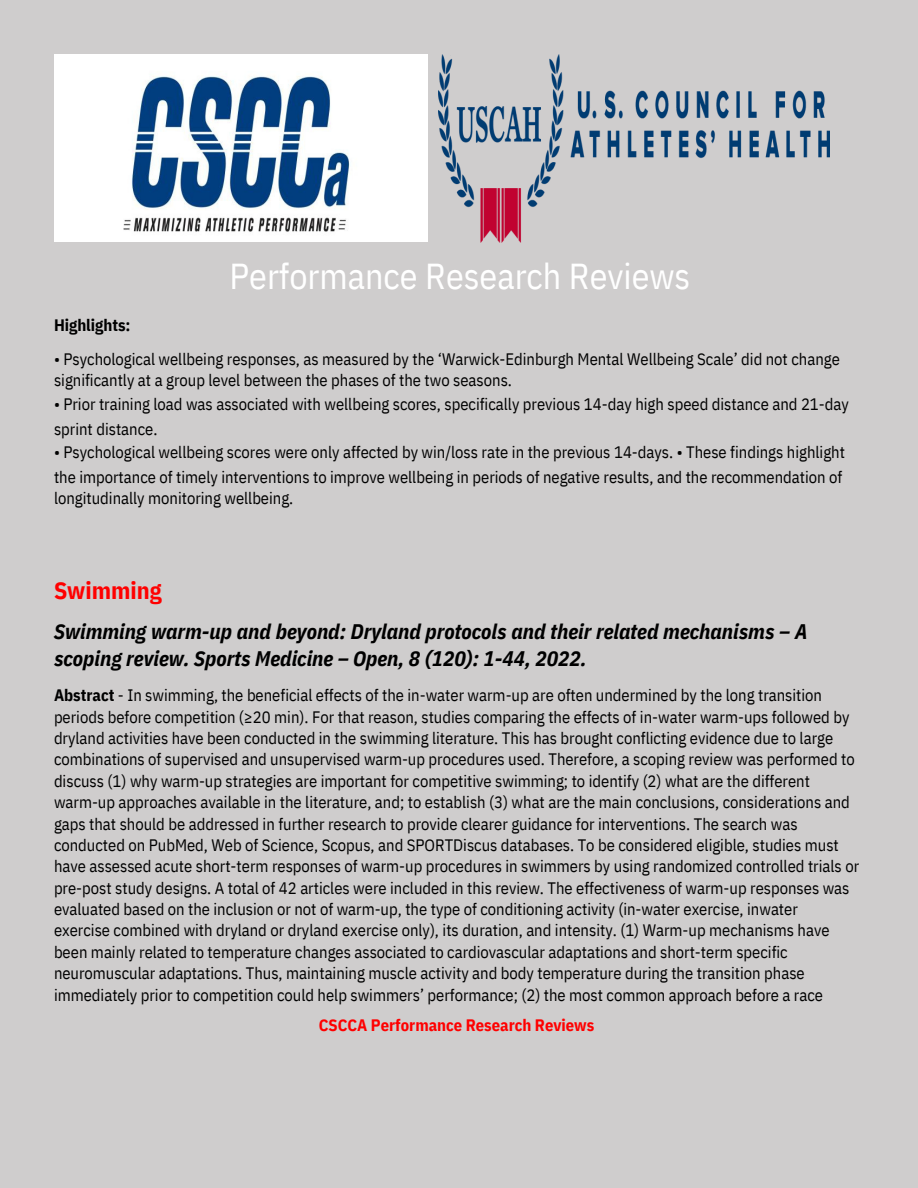
<style>
.page{position:relative;width:918px;height:1188px;background:#cfcdcd}
.page>*{position:absolute;margin:0;border:0;box-sizing:border-box;transform-origin:0 0}
.t1{font:36px "IBM Plex Sans Cond";color:#fff}
.t2{font:700 24px "IBM Plex Sans Cond";color:#f00}
.t3{font:italic 700 21px/27px "IBM Plex Sans Cond";color:#000}
.t4{font:16.5px/21.3px "IBM Plex Sans Cond";color:#000}
.t5{font:700 16.5px "IBM Plex Sans Cond";color:#f00}
.t6{font:700 16.5px "IBM Plex Sans Cond";color:#000}
.s1{font-weight:700}
</style>
<div class="page">
<img style="left:54px;top:54px;width:374px;height:188px">
<img style="left:439px;top:54px;width:390px;height:188px">
<h1 class="t1" style="left:230px;top:252px;width:462px">Performance Research Reviews</h1>
<p class="t6" style="left:54px;top:314px;width:78px">Highlights:</p>
<p class="t4" style="left:54px;top:348px;width:787px">• Psychological wellbeing responses, as measured by the ‘Warwick-Edinburgh Mental Wellbeing Scale’ did not change significantly at a group level between the phases of the two seasons.</p>
<p class="t4" style="left:54px;top:391px;width:796px;line-height:24.8px">• Prior training load was associated with wellbeing scores, specifically previous 14-day high speed distance and 21-day sprint distance.</p>
<p class="t4" style="left:54px;top:440px;width:792px;line-height:24.8px">• Psychological wellbeing scores were only affected by win/loss rate in the previous 14-days. • These findings highlight the importance of timely interventions to improve wellbeing in periods of negative results, and the recommendation of</p>
<p class="t4" style="left:54px;top:488px;width:241px">longitudinally monitoring wellbeing.</p>
<h2 class="t2" style="left:54px;top:574px;width:109px">Swimming</h2>
<p class="t3" style="left:54px;top:618px;width:755px">Swimming warm-up and beyond: Dryland protocols and their related mechanisms – A scoping review. Sports Medicine – Open, 8 (120): 1-44, 2022.</p>
<p class="t4" style="left:54px;top:684px;width:807px"><span class="s1">Abstract</span> - In swimming, the beneficial effects of the in-water warm-up are often undermined by the long transition periods before competition (≥20 min). For that reason, studies comparing the effects of in-water warm-ups followed by dryland activities have been conducted in the swimming literature. This has brought conflicting evidence due to large combinations of supervised and unsupervised warm-up procedures used. Therefore, a scoping review was performed to discuss (1) why warm-up strategies are important for competitive swimming; to identify (2) what are the different warm-up approaches available in the literature, and; to establish (3) what are the main conclusions, considerations and gaps that should be addressed in further research to provide clearer guidance for interventions. The search was conducted on PubMed, Web of Science, Scopus, and SPORTDiscus databases. To be considered eligible, studies must have assessed acute short-term responses of warm-up procedures in swimmers by using randomized controlled trials or pre-post study designs. A total of 42 articles were included in this review. The effectiveness of warm-up responses was evaluated based on the inclusion or not of warm-up, the type of conditioning activity (in-water exercise, inwater<br>exercise combined with dryland or dryland exercise only), its duration, and intensity. (1) Warm-up mechanisms have been mainly related to temperature changes associated to cardiovascular adaptations and short-term specific neuromuscular adaptations. Thus, maintaining muscle activity and body temperature during the transition phase immediately prior to competition could help swimmers’ performance; (2) the most common approach before a race</p>
<p class="t5" style="left:319px;top:1014px;width:277px">CSCCA Performance Research Reviews</p>
</div>
